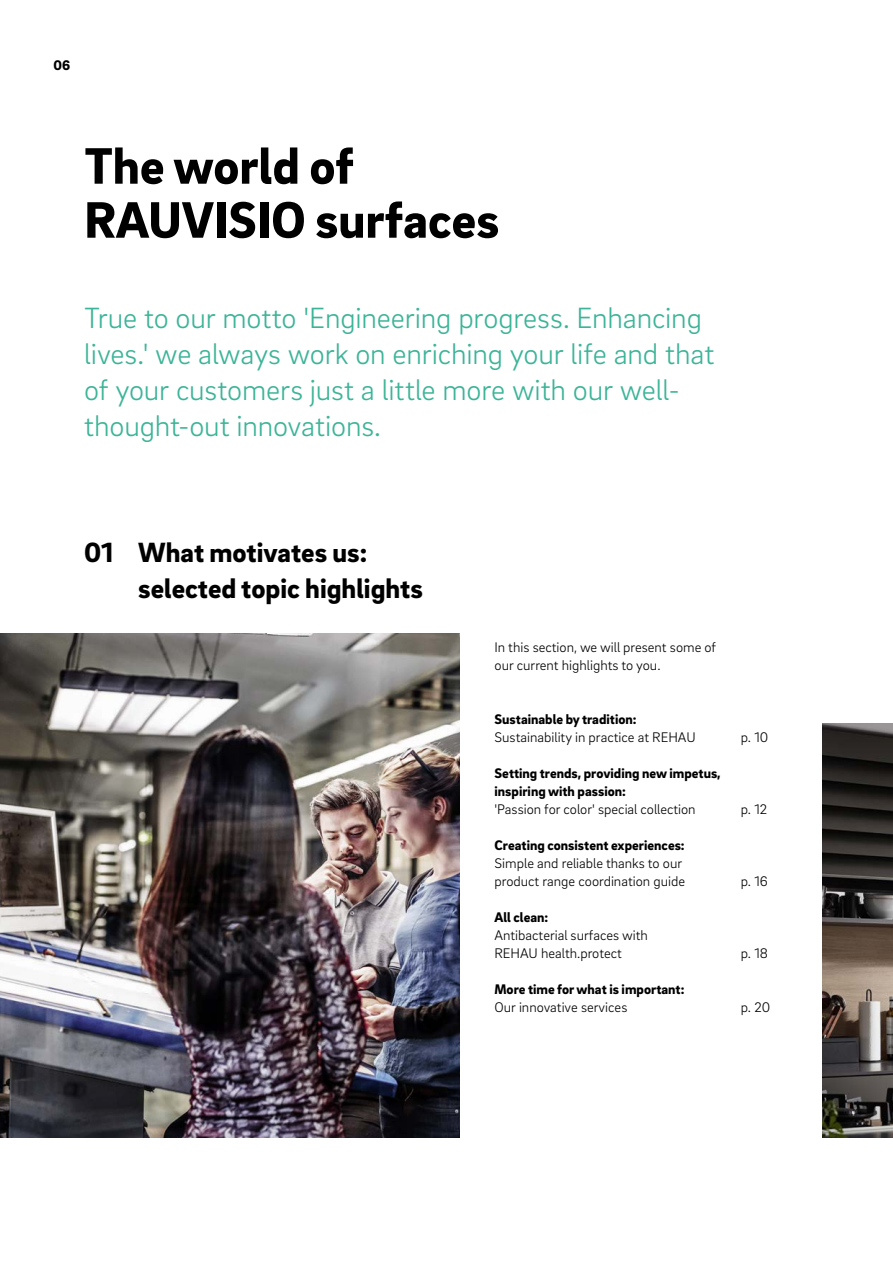
<style>
.page{position:relative;width:893px;height:1263px;background:#fff}
.page>*{position:absolute;margin:0;border:0;box-sizing:border-box;transform-origin:0 0}
._01__Headline_-_35pt_-_left_-_black{font:900 52.5px/54px "Brix Sans";color:#000}
._11__Highlighter_-_20pt_-_green_-_left{font:300 30px/36px "Brix Sans";letter-spacing:-.005em;color:#3cb497}
.t1{font:900 28.5px/36px "Brix Sans";color:#000}
._16__Body_text_-_9_5pt{font:300 14.25px/18px "Brix Sans";color:#000}
._14__Body_subline_-_9_5pt{font:900 14.25px/18px "Brix Sans";color:#000}
._14__Body_subline_-_9_5pt-2{font:300 14.25px/18px "Brix Sans";color:#000}
.MP__Page_numbers_-_9_5pt{font:900 14.25px "Brix Sans";color:#000}
</style>
<div class="page">
<img style="left:0;top:634px;width:459px;height:504px">
<img style="left:823px;top:724px;width:70px;height:414px">
<p class="MP__Page_numbers_-_9_5pt" style="left:53px;top:56px;width:18px">06</p>
<p class="_01__Headline_-_35pt_-_left_-_black" style="left:84px;top:136px;width:417px">The world of<br>RAUVISIO surfaces</p>
<p class="_11__Highlighter_-_20pt_-_green_-_left" style="left:84px;top:298px;width:632px">True to our motto 'Engineering progress. Enhancing lives.' we always work on enriching your life and that of your customers just a little more with our well&shy;thought-out innovations.</p>
<p class="t1" style="left:138px;top:533px;width:286px;text-indent:-54px">01 What motivates us: selected topic highlights</p>
<p class="_14__Body_subline_-_9_5pt-2" style="left:495px;top:637px;width:223px">In this section, we will present some of our current highlights to you.</p>
<p class="_14__Body_subline_-_9_5pt" style="left:495px;top:709px;width:144px">Sustainable by tradition:</p>
<p class="_16__Body_text_-_9_5pt" style="left:495px;top:727px;width:203px">Sustainability in practice at REHAU</p>
<p class="_14__Body_subline_-_9_5pt" style="left:495px;top:763px;width:228px">Setting trends, providing new impetus, inspiring with passion:</p>
<p class="_16__Body_text_-_9_5pt" style="left:495px;top:799px;width:203px">'Passion for color' special collection</p>
<p class="_14__Body_subline_-_9_5pt" style="left:495px;top:835px;width:192px">Creating consistent experiences:</p>
<p class="_16__Body_text_-_9_5pt" style="left:495px;top:853px;width:192px">Simple and reliable thanks to our product range coordination guide</p>
<p class="_14__Body_subline_-_9_5pt" style="left:495px;top:907px;width:55px">All clean:</p>
<p class="_16__Body_text_-_9_5pt" style="left:495px;top:925px;width:155px">Antibacterial surfaces with<br>REHAU health.protect</p>
<p class="_14__Body_subline_-_9_5pt" style="left:495px;top:979px;width:191px">More time for what is important:</p>
<p class="_16__Body_text_-_9_5pt" style="left:495px;top:997px;width:134px">Our innovative services</p>
<p class="_16__Body_text_-_9_5pt" style="left:741px;top:727px;width:29px">p. 10</p>
<p class="_16__Body_text_-_9_5pt" style="left:741px;top:799px;width:28px">p. 12</p>
<p class="_16__Body_text_-_9_5pt" style="left:741px;top:871px;width:29px">p. 16</p>
<p class="_16__Body_text_-_9_5pt" style="left:741px;top:943px;width:29px">p. 18</p>
<p class="_16__Body_text_-_9_5pt" style="left:741px;top:997px;width:31px">p. 20</p>
</div>
